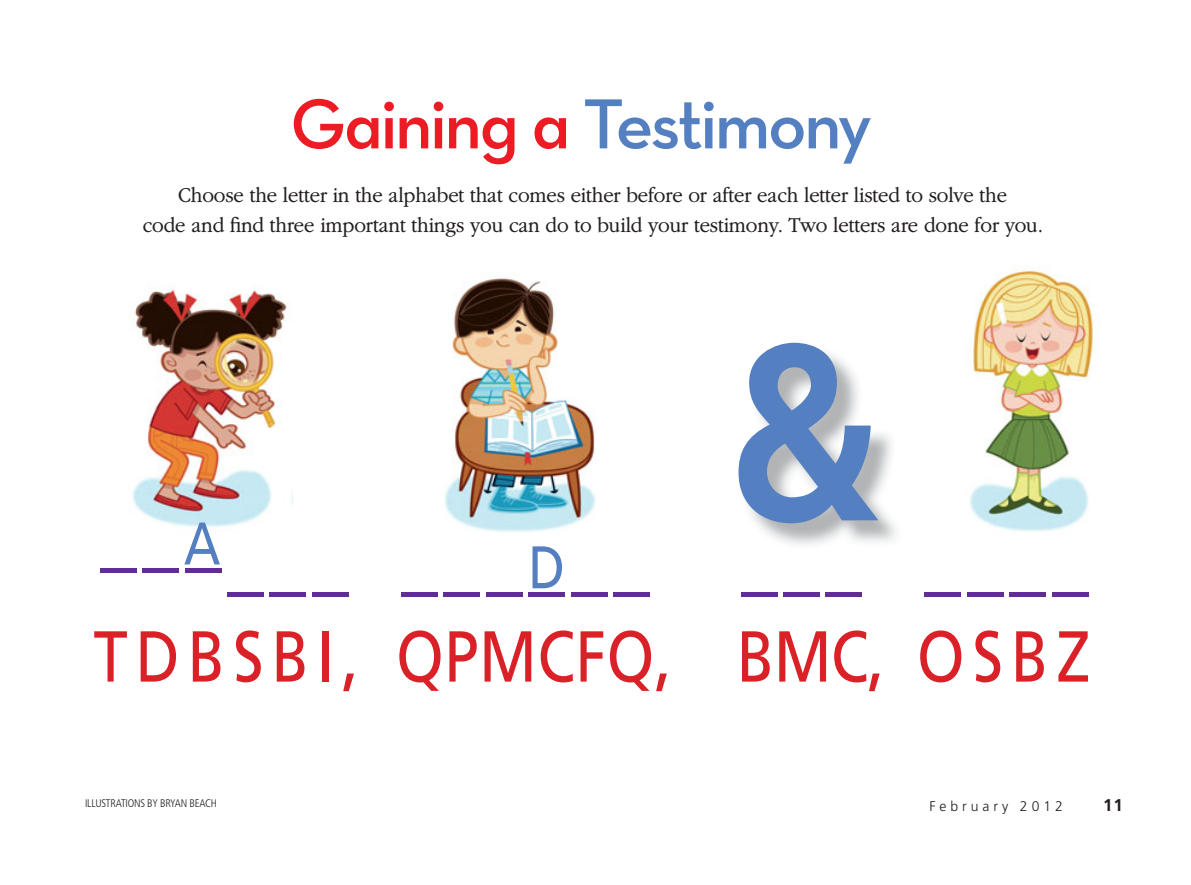
<style>
.page{position:relative;width:1191px;height:885px;background:#fff}
.page>*{position:absolute;margin:0;border:0;box-sizing:border-box;transform-origin:0 0}
.t1{font:700 250px "Frutigerlds Lat";color:#5480c1;scale:.85 1}
.t2{font:72px "Frutigerlds Lat";letter-spacing:.13em;color:#da2128;scale:.85 1}
.t3{font:72px "Neutralds Lat Demi Alt";letter-spacing:-.035em;color:#5480c1}
.t4{font:60px "Frutigerlds Lat";color:#5480c1;scale:.85 1}
.t5{font:300 22px/30px "Garamondlds Lat Plus";letter-spacing:-.01em;color:#231f20;text-align:center;scale:.95 1}
.t6{font:700 17px "Frutigerlds Lat";color:#231f20}
.t7{font:300 14px "Frutigerlds Lat";letter-spacing:.28em;color:#231f20}
.t8{font:300 condensed 11px "Frutigerlds Lat";letter-spacing:-.02em;color:#231f20}
.s1{color:#ed1c24}
</style>
<div class="page">
<hr style="left:100px;top:569px;width:37px;height:4px;background:#622d91">
<hr style="left:401px;top:592px;width:37px;height:4px;background:#622d91">
<hr style="left:924px;top:592px;width:37px;height:4px;background:#622d91">
<hr style="left:740px;top:592px;width:37px;height:4px;background:#622d91">
<hr style="left:142px;top:569px;width:37px;height:4px;background:#622d91">
<hr style="left:443px;top:592px;width:37px;height:4px;background:#622d91">
<hr style="left:966px;top:592px;width:37px;height:4px;background:#622d91">
<hr style="left:783px;top:592px;width:37px;height:4px;background:#622d91">
<hr style="left:185px;top:569px;width:36px;height:4px;background:#622d91">
<hr style="left:486px;top:592px;width:36px;height:4px;background:#622d91">
<hr style="left:1009px;top:592px;width:37px;height:4px;background:#622d91">
<hr style="left:825px;top:592px;width:37px;height:4px;background:#622d91">
<hr style="left:227px;top:592px;width:37px;height:4px;background:#622d91">
<hr style="left:528px;top:592px;width:37px;height:4px;background:#622d91">
<hr style="left:1051px;top:592px;width:37px;height:4px;background:#622d91">
<hr style="left:269px;top:592px;width:37px;height:4px;background:#622d91">
<hr style="left:570px;top:592px;width:37px;height:4px;background:#622d91">
<hr style="left:312px;top:592px;width:37px;height:4px;background:#622d91">
<hr style="left:613px;top:592px;width:37px;height:4px;background:#622d91">
<img style="left:132px;top:286px;width:160px;height:241px">
<img style="left:444px;top:278px;width:152px;height:254px">
<img style="left:970px;top:269px;width:125px;height:263px">
<h2 class="t3" style="left:290px;top:97px;width:583px"><span class="s1">Gaining a</span> Testimony</h2>
<p class="t5" style="left:143px;top:181px;width:949px">Choose the letter in the alphabet that comes either before or after each letter listed to solve the<br>code and find three important things you can do to build your testimony. Two letters are done for you.</p>
<h3 class="t4" style="left:184px;top:518px;width:45px">A</h3>
<h3 class="t4" style="left:528px;top:541px;width:45px">D</h3>
<h1 class="t1" style="left:725px;top:326px;width:182px">&amp;</h1>
<h2 class="t2" style="left:94px;top:625px;width:1174px">TDBSBI, QPMCFQ, BMC, OSBZ</h2>
<p class="t8" style="left:85px;top:798px;width:133px">ILLUSTRATIONS BY BRYAN BEACH</p>
<p class="t7" style="left:929px;top:800px;width:135px">February 2012</p>
<p class="t6" style="left:1103px;top:798px;width:21px">11</p>
</div>
